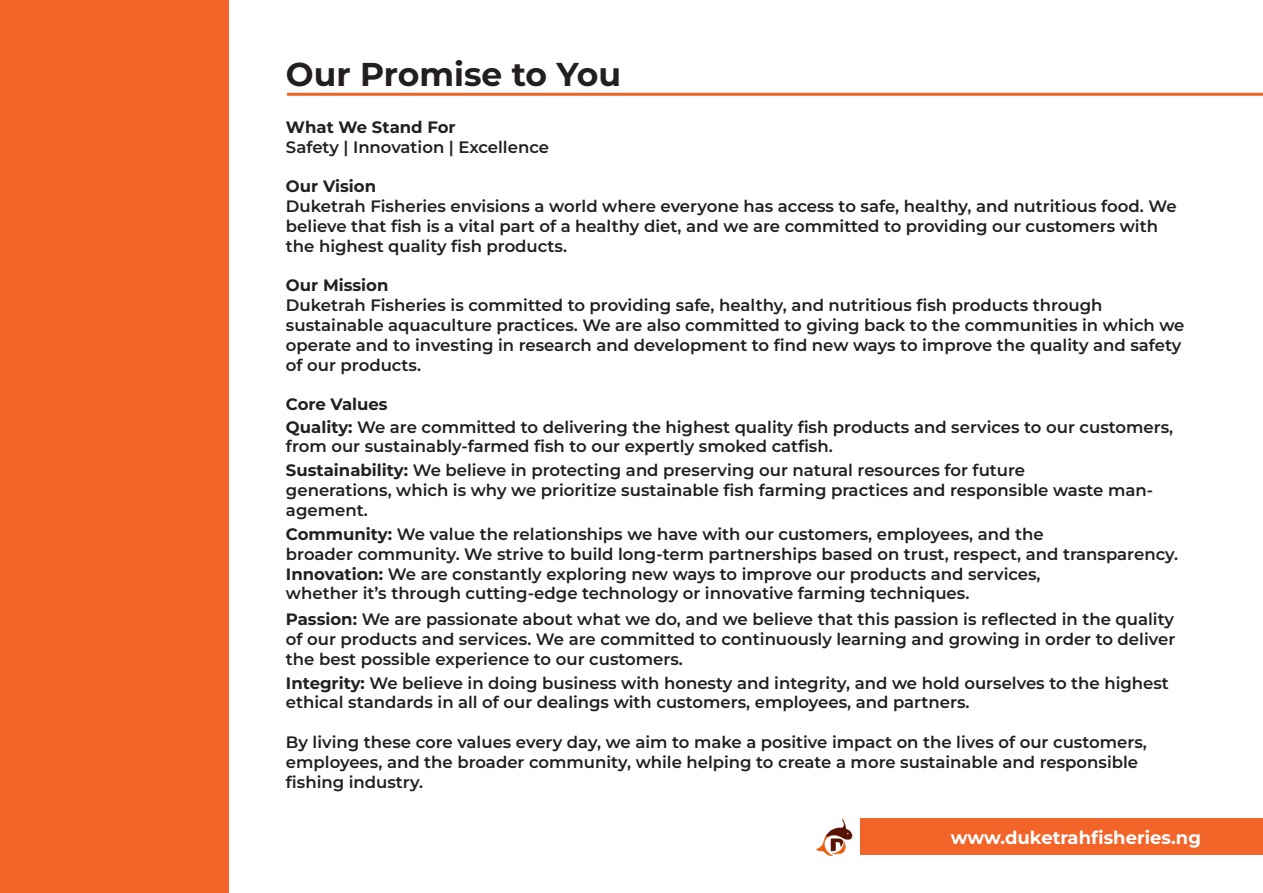
<style>
.page{position:relative;width:1263px;height:893px;background:#fff}
.page>*{position:absolute;margin:0;border:0;box-sizing:border-box;transform-origin:0 0}
.t1{font:700 33px "Montserrat";color:#231f20}
.t2{font:700 18px "Montserrat";color:#fff}
.t3{font:600 16.5px/19.8px "Montserrat";color:#231f20}
.t4{font:700 16.5px "Montserrat";color:#231f20}
.s1{font-weight:700}
</style>
<div class="page">
<div style="left:1px;top:1px;width:228px;height:892px;background:#f26428"></div>
<div style="left:860px;top:819px;width:403px;height:36px;background:#f26428"></div>
<img style="left:817px;top:819px;width:37px;height:36px">
<hr style="left:0;top:821px;width:2px;height:37px;background:#f26428">
<hr style="left:287px;top:93px;width:976px;height:3px;background:#f26428">
<p class="t1" style="left:286px;top:53px;width:337px">Our Promise to You</p>
<p class="t4" style="left:286px;top:116px;width:171px">What We Stand For</p>
<p class="t3" style="left:286px;top:137px;width:265px">Safety | Innovation | Excellence</p>
<p class="t4" style="left:286px;top:175px;width:92px">Our Vision</p>
<p class="t3" style="left:286px;top:196px;width:892px">Duketrah Fisheries envisions a world where everyone has access to safe, healthy, and nutritious food. We believe that fish is a vital part of a healthy diet, and we are committed to providing our customers with the highest quality fish products.</p>
<p class="t4" style="left:286px;top:274px;width:104px">Our Mission</p>
<p class="t3" style="left:286px;top:295px;width:818px">Duketrah Fisheries is committed to providing safe, healthy, and nutritious fish products through</p>
<p class="t3" style="left:286px;top:315px;width:900px">sustainable aquaculture practices. We are also committed to giving back to the communities in which we operate and to investing in research and development to find new ways to improve the quality and safety of our products.</p>
<p class="t4" style="left:286px;top:393px;width:103px">Core Values</p>
<p class="t3" style="left:286px;top:416px;width:889px"><span class="s1">Quality:</span> We are committed to delivering the highest quality fish products and services to our customers, from our sustainably-farmed fish to our expertly smoked catfish.</p>
<p class="t3" style="left:286px;top:460px;width:741px"><span class="s1">Sustainability:</span> We believe in protecting and preserving our natural resources for future</p>
<p class="t3" style="left:286px;top:480px;width:868px">generations, which is why we prioritize sustainable fish farming practices and responsible waste man&shy;agement.</p>
<p class="t3" style="left:286px;top:524px;width:759px"><span class="s1">Community:</span> We value the relationships we have with our customers, employees, and the</p>
<p class="t3" style="left:286px;top:544px;width:894px">broader community. We strive to build long-term partnerships based on trust, respect, and transparency.</p>
<p class="t3" style="left:286px;top:563px;width:756px"><span class="s1">Innovation:</span> We are constantly exploring new ways to improve our products and services,</p>
<p class="t3" style="left:286px;top:583px;width:685px">whether it’s through cutting-edge technology or innovative farming techniques.</p>
<p class="t3" style="left:286px;top:609px;width:891px;text-align:justify"><span class="s1">Passion:</span> We are passionate about what we do, and we believe that this passion is reflected in the quality of our products and services. We are committed to continuously learning and growing in order to deliver the best possible experience to our customers.</p>
<p class="t3" style="left:286px;top:672px;width:884px"><span class="s1">Integrity:</span> We believe in doing business with honesty and integrity, and we hold ourselves to the highest ethical standards in all of our dealings with customers, employees, and partners.</p>
<p class="t3" style="left:286px;top:732px;width:862px">By living these core values every day, we aim to make a positive impact on the lives of our customers, employees, and the broader community, while helping to create a more sustainable and responsible</p>
<p class="t3" style="left:286px;top:771px;width:139px">fishing industry.</p>
<p class="t2" style="left:951px;top:825px;width:252px">www.duketrahfisheries.ng</p>
</div>
